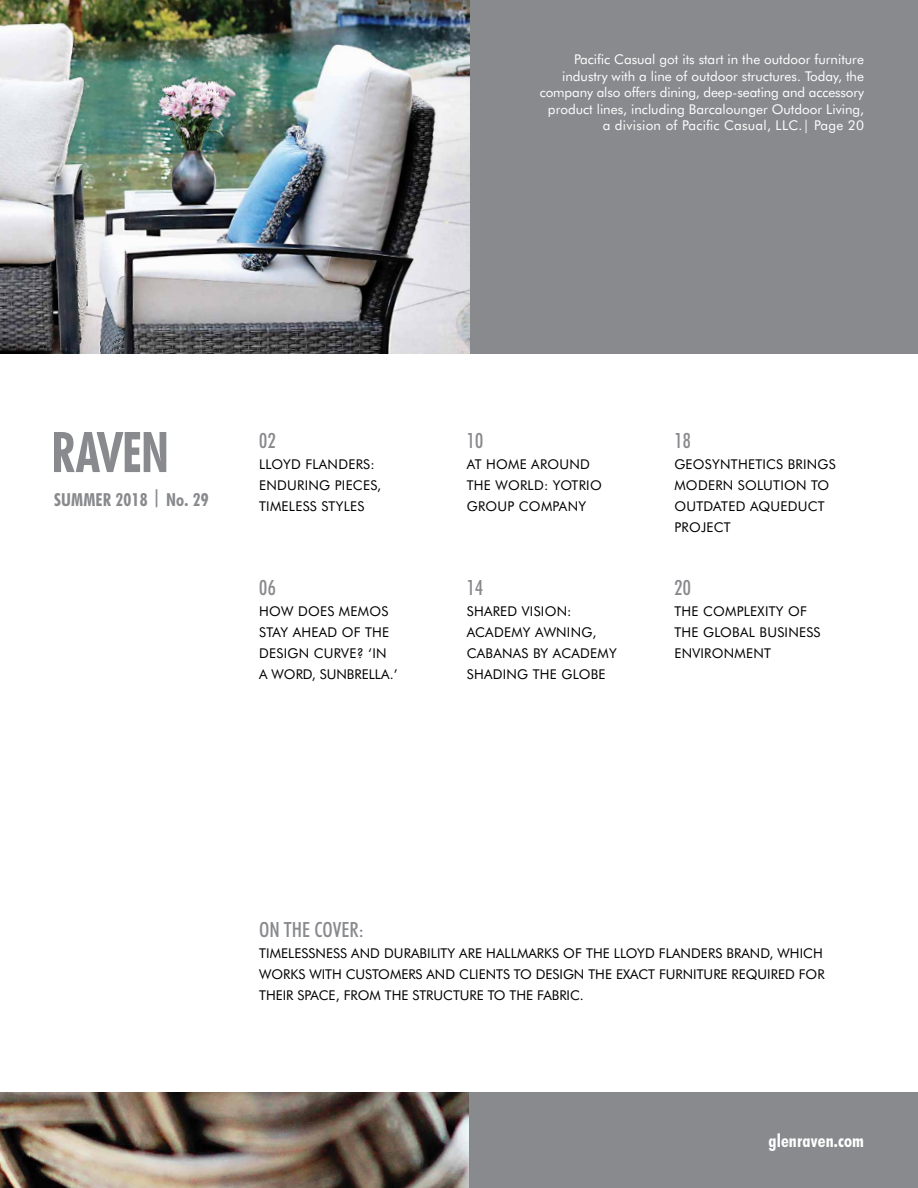
<style>
.page{position:relative;width:918px;height:1188px;background:#fff}
.page>*{position:absolute;margin:0;border:0;box-sizing:border-box;transform-origin:0 0}
.t1{font:500 condensed 21px "Futura BT";color:#898a8d}
.t2{font:700 condensed 18px "Futura BT";letter-spacing:.01em;color:#898a8d}
.t3{font:700 condensed 18px "Futura BT";letter-spacing:.01em;color:#fff}
.t4{font:13.5px/21px "Futura BT";letter-spacing:.02em;color:#000}
.t5{font:13.5px/16.5px "Futura BT";color:#fff;text-align:right}
.t6{font:13.5px/21px "Futura BT";color:#000}
</style>
<div class="page">
<div style="left:470px;top:0;width:448px;height:354px;background:#898a8d"></div>
<img style="left:0;top:0;width:470px;height:354px">
<img style="left:0;top:1092px;width:470px;height:96px">
<svg style="left:54px;top:432px;width:112px;height:40px"></svg>
<div style="left:470px;top:1092px;width:448px;height:96px;background:#898a8d"></div>
<p class="t5" style="left:540px;top:51px;width:326px">Pacific Casual got its start in the outdoor furniture industry with a line of outdoor structures. Today, the company also offers dining, deep-seating and accessory product lines, including Barcalounger Outdoor Living, a division of Pacific Casual, LLC.| Page 20</p>
<h2 class="t2" style="left:54px;top:488px;width:156px">SUMMER 2018 | No. 29</h2>
<h1 class="t1" style="left:259px;top:428px;width:18px">02</h1>
<p class="t4" style="left:259px;top:454px;width:124px">LLOYD FLANDERS:<br>ENDURING PIECES,<br>TIMELESS STYLES</p>
<h1 class="t1" style="left:259px;top:575px;width:18px">06</h1>
<p class="t4" style="left:259px;top:601px;width:140px">HOW DOES MEMOS<br>STAY AHEAD OF THE<br>DESIGN CURVE? ‘IN<br>A WORD, SUNBRELLA.’</p>
<h1 class="t1" style="left:467px;top:428px;width:18px">10</h1>
<p class="t4" style="left:467px;top:454px;width:136px">AT HOME AROUND<br>THE WORLD: YOTRIO<br>GROUP COMPANY</p>
<h1 class="t1" style="left:467px;top:575px;width:18px">14</h1>
<p class="t4" style="left:467px;top:601px;width:151px">SHARED VISION:<br>ACADEMY AWNING,<br>CABANAS BY ACADEMY<br>SHADING THE GLOBE</p>
<h1 class="t1" style="left:674px;top:428px;width:18px">18</h1>
<p class="t4" style="left:674px;top:454px;width:163px">GEOSYNTHETICS BRINGS<br>MODERN SOLUTION TO<br>OUTDATED AQUEDUCT<br>PROJECT</p>
<h1 class="t1" style="left:674px;top:575px;width:18px">20</h1>
<p class="t4" style="left:674px;top:601px;width:148px">THE COMPLEXITY OF<br>THE GLOBAL BUSINESS<br>ENVIRONMENT</p>
<h1 class="t1" style="left:259px;top:917px;width:107px">ON THE COVER:</h1>
<p class="t6" style="left:259px;top:942px;width:567px">TIMELESSNESS AND DURABILITY ARE HALLMARKS OF THE LLOYD FLANDERS BRAND, WHICH<br>WORKS WITH CUSTOMERS AND CLIENTS TO DESIGN THE EXACT FURNITURE REQUIRED FOR<br>THEIR SPACE, FROM THE STRUCTURE TO THE FABRIC.</p>
<h2 class="t3" style="left:768px;top:1130px;width:97px">glenraven.com</h2>
</div>
